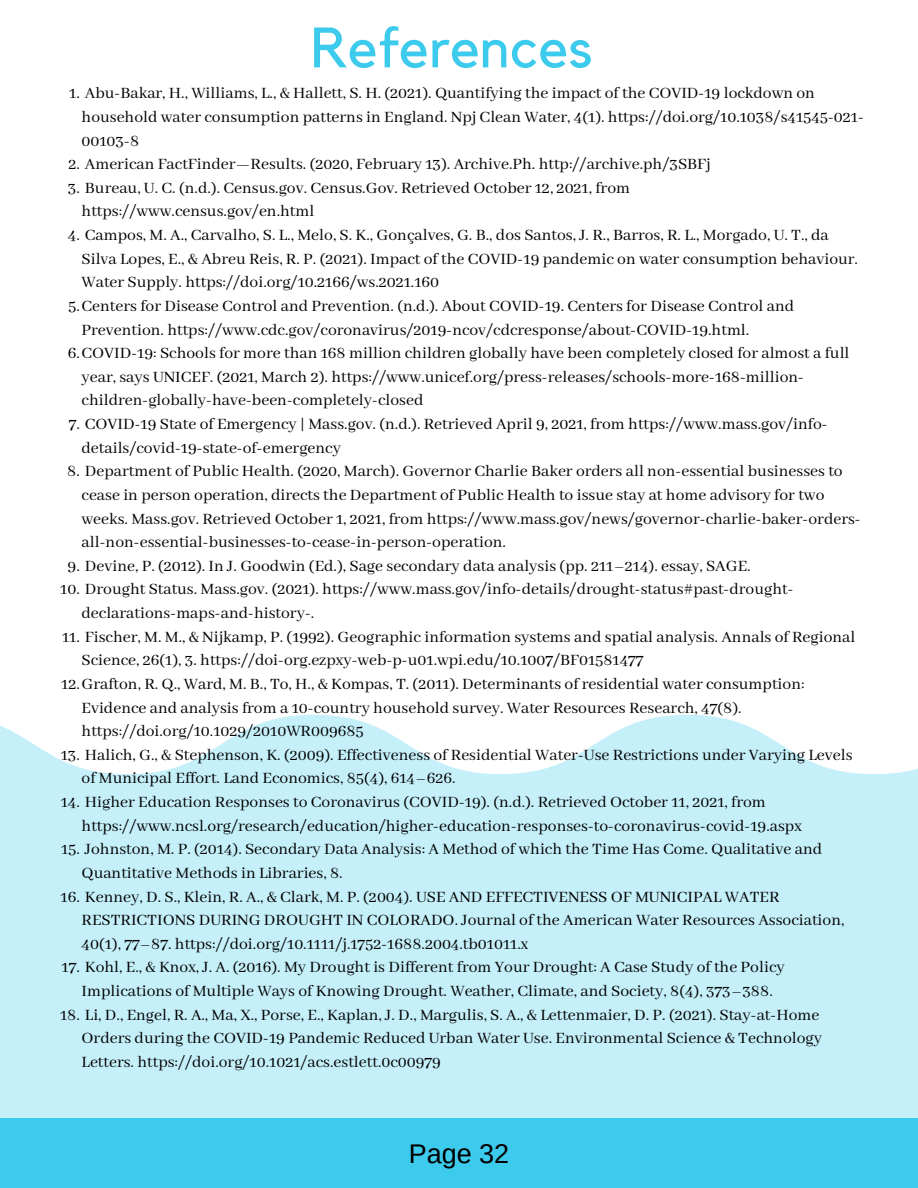
<style>
.page{position:relative;width:918px;height:1188px;background:#fff}
.page>*{position:absolute;margin:0;border:0;box-sizing:border-box;transform-origin:0 0}
.t1{font:56.25px "Kollektif";color:#3ccaed}
.t2{font:27px "Arimo";color:#000}
.t3{font:17.55px/23.7px "Abhaya Libre";color:#000}
</style>
<div class="page">
<svg style="left:0;top:715px;width:314px;height:404px;background:#c9f0f9"></svg>
<svg style="left:314px;top:715px;width:604px;height:404px;background:#c9f0f9"></svg>
<div style="left:0;top:1119px;width:918px;height:69px;background:#3ccaed"></div>
<h1 class="t1" style="left:311px;top:22px;width:283px">References</h1>
<p class="t3" style="left:82px;top:82px;width:784px;text-indent:-12px">1. Abu-Bakar, H., Williams, L., &amp; Hallett, S. H. (2021). Quantifying the impact of the COVID-19 lockdown on household water consumption patterns in England. Npj Clean Water, 4(1). https://doi.org/10.1038/s41545-021-<br>00103-8</p>
<p class="t3" style="left:68px;top:153px;width:644px">2. American FactFinder—Results. (2020, February 13). Archive.Ph. http://archive.ph/3SBFj</p>
<p class="t3" style="left:82px;top:177px;width:550px;text-indent:-14px">3. Bureau, U. C. (n.d.). Census.gov. Census.Gov. Retrieved October 12, 2021, from https://www.census.gov/en.html</p>
<p class="t3" style="left:68px;top:224px;width:763px">4. Campos, M. A., Carvalho, S. L., Melo, S. K., Gonçalves, G. B., dos Santos, J. R., Barros, R. L., Morgado, U. T., da</p>
<p class="t3" style="left:82px;top:247px;width:778px">Silva Lopes, E., &amp; Abreu Reis, R. P. (2021). Impact of the COVID-19 pandemic on water consumption behaviour.</p>
<p class="t3" style="left:82px;top:271px;width:359px">Water Supply. https://doi.org/10.2166/ws.2021.160</p>
<p class="t3" style="left:68px;top:295px;width:727px">5.Centers for Disease Control and Prevention. (n.d.). About COVID-19. Centers for Disease Control and</p>
<p class="t3" style="left:82px;top:318px;width:669px">Prevention. https://www.cdc.gov/coronavirus/2019-ncov/cdcresponse/about-COVID-19.html.</p>
<p class="t3" style="left:68px;top:342px;width:783px">6.COVID-19: Schools for more than 168 million children globally have been completely closed for almost a full</p>
<p class="t3" style="left:82px;top:366px;width:724px">year, says UNICEF. (2021, March 2). https://www.unicef.org/press-releases/schools-more-168-million-</p>
<p class="t3" style="left:82px;top:389px;width:343px">children-globally-have-been-completely-closed</p>
<p class="t3" style="left:82px;top:413px;width:748px;text-indent:-13px">7. COVID-19 State of Emergency | Mass.gov. (n.d.). Retrieved April 9, 2021, from https://www.mass.gov/info&shy;details/covid-19-state-of-emergency</p>
<p class="t3" style="left:82px;top:460px;width:781px;text-indent:-14px">8. Department of Public Health. (2020, March). Governor Charlie Baker orders all non-essential businesses to cease in person operation, directs the Department of Public Health to issue stay at home advisory for two weeks. Mass.gov. Retrieved October 1, 2021, from https://www.mass.gov/news/governor-charlie-baker-orders&shy;all-non-essential-businesses-to-cease-in-person-operation.</p>
<p class="t3" style="left:68px;top:555px;width:685px">9. Devine, P. (2012). In J. Goodwin (Ed.), Sage secondary data analysis (pp. 211–214). essay, SAGE.</p>
<p class="t3" style="left:82px;top:578px;width:714px;text-indent:-21px">10. Drought Status. Mass.gov. (2021). https://www.mass.gov/info-details/drought-status#past-drought&shy;declarations-maps-and-history-.</p>
<p class="t3" style="left:62px;top:625px;width:795px">11. Fischer, M. M., &amp; Nijkamp, P. (1992). Geographic information systems and spatial analysis. Annals of Regional</p>
<p class="t3" style="left:82px;top:649px;width:563px">Science, 26(1), 3. https://doi-org.ezpxy-web-p-u01.wpi.edu/10.1007/BF01581477</p>
<p class="t3" style="left:61px;top:673px;width:745px">12.Grafton, R. Q., Ward, M. B., To, H., &amp; Kompas, T. (2011). Determinants of residential water consumption:</p>
<p class="t3" style="left:82px;top:696px;width:662px">Evidence and analysis from a 10-country household survey. Water Resources Research, 47(8).</p>
<p class="t3" style="left:82px;top:720px;width:284px">https://doi.org/10.1029/2010WR009685</p>
<p class="t3" style="left:82px;top:744px;width:772px;text-indent:-21px">13. Halich, G., &amp; Stephenson, K. (2009). Effectiveness of Residential Water-Use Restrictions under Varying Levels of Municipal Effort. Land Economics, 85(4), 614–626.</p>
<p class="t3" style="left:82px;top:791px;width:722px;text-indent:-21px">14. Higher Education Responses to Coronavirus (COVID-19). (n.d.). Retrieved October 11, 2021, from https://www.ncsl.org/research/education/higher-education-responses-to-coronavirus-covid-19.aspx</p>
<p class="t3" style="left:82px;top:838px;width:742px;text-indent:-20px">15. Johnston, M. P. (2014). Secondary Data Analysis: A Method of which the Time Has Come. Qualitative and<br>Quantitative Methods in Libraries, 8.</p>
<p class="t3" style="left:82px;top:885px;width:764px;text-indent:-21px">16. Kenney, D. S., Klein, R. A., &amp; Clark, M. P. (2004). USE AND EFFECTIVENESS OF MUNICIPAL WATER<br>RESTRICTIONS DURING DROUGHT IN COLORADO. Journal of the American Water Resources Association,<br>40(1), 77–87. https://doi.org/10.1111/j.1752-1688.2004.tb01011.x</p>
<p class="t3" style="left:62px;top:956px;width:725px;text-align:center">17. Kohl, E., &amp; Knox, J. A. (2016). My Drought is Different from Your Drought: A Case Study of the Policy<br>Implications of Multiple Ways of Knowing Drought. Weather, Climate, and Society, 8(4), 373–388.</p>
<p class="t3" style="left:82px;top:1003px;width:742px;text-indent:-22px">18. Li, D., Engel, R. A., Ma, X., Porse, E., Kaplan, J. D., Margulis, S. A., &amp; Lettenmaier, D. P. (2021). Stay-at-Home<br>Orders during the COVID-19 Pandemic Reduced Urban Water Use. Environmental Science &amp; Technology<br>Letters. https://doi.org/10.1021/acs.estlett.0c00979</p>
<h2 class="t2" style="left:409px;top:1138px;width:102px">Page 32</h2>
</div>
